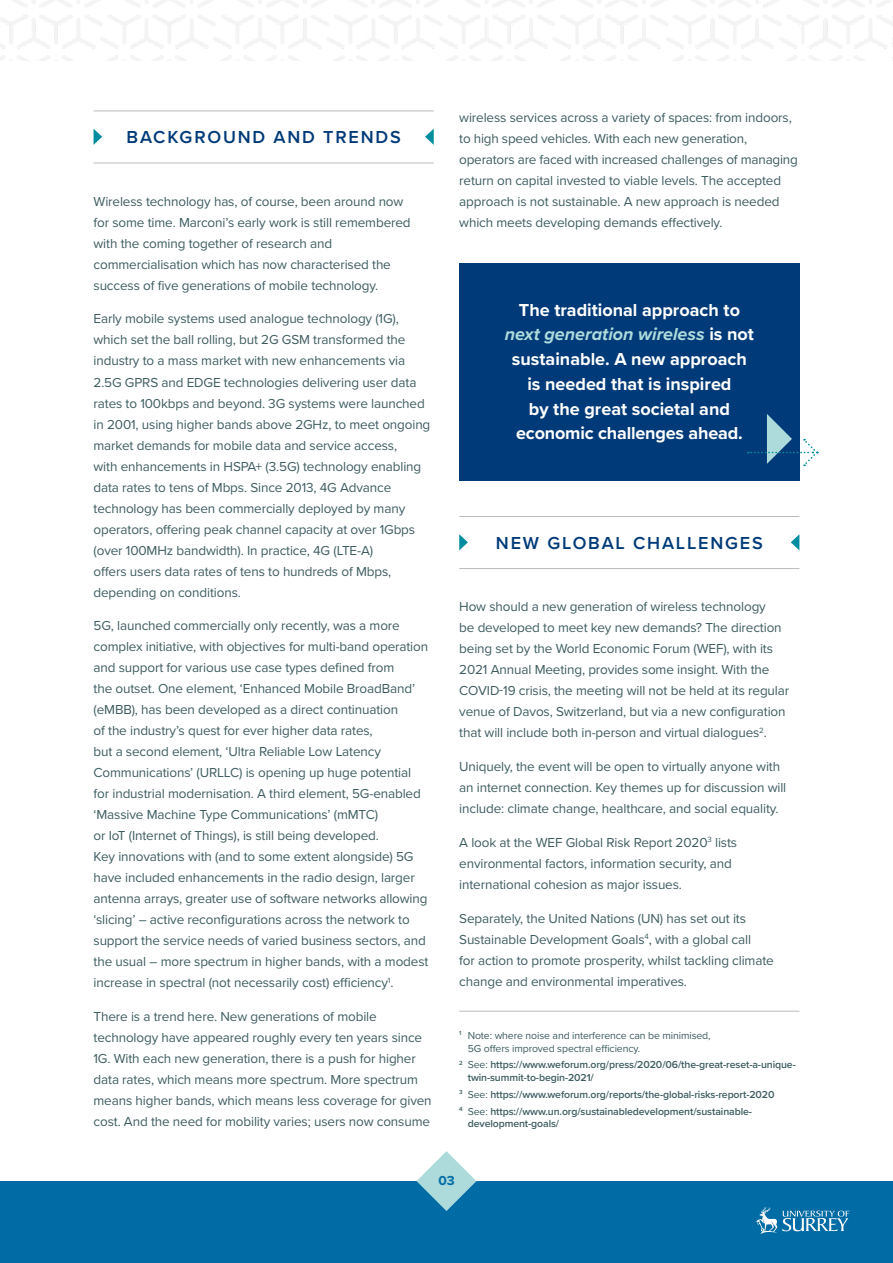
<style>
.page{position:relative;width:893px;height:1263px;background:#fff}
.page>*{position:absolute;margin:0;border:0;box-sizing:border-box;transform-origin:0 0}
.t1{font:700 18px/24.8px "Proxima Nova";color:#fff;text-align:center}
.t2{font:600 18px "Proxima Nova";letter-spacing:.1em;color:#003a78}
.t3{font:13.5px/21px "Proxima Nova";letter-spacing:-.01em;color:#3e5d61}
.t4{font:700 13.5px "Proxima Nova";color:#006ba4}
.t5{font:600 10.5px/12.6px "Proxima Nova";letter-spacing:-.01em;color:#3e5d61}
.t6{font:10.5px/12.6px "Proxima Nova";letter-spacing:-.01em;color:#3e5d61}
.s1{font-style:italic;color:#addadb}
.s2{font-weight:400}
</style>
<div class="page">
<div style="left:0;top:1181px;width:893px;height:82px;background:#006ba4"></div>
<svg style="left:417px;top:1151px;width:59px;height:60px"></svg>
<svg style="left:756px;top:1207px;width:93px;height:27px"></svg>
<hr style="left:94px;top:111px;width:340px;height:1px;background:#bcbcbc">
<hr style="left:459px;top:516px;width:340px;height:1px;background:#bcbcbc">
<hr style="left:94px;top:163px;width:340px;height:1px;background:#bcbcbc">
<hr style="left:459px;top:568px;width:340px;height:1px;background:#bcbcbc">
<hr style="left:459px;top:1011px;width:340px;height:1px;background:#bcbcbc">
<svg style="left:94px;top:129px;width:8px;height:16px"></svg>
<svg style="left:459px;top:534px;width:9px;height:16px"></svg>
<svg style="left:425px;top:129px;width:9px;height:16px"></svg>
<svg style="left:791px;top:534px;width:8px;height:16px"></svg>
<div style="left:459px;top:263px;width:340px;height:217px;background:#003a78"></div>
<svg style="left:748px;top:414px;width:70px;height:52px"></svg>
<h1 class="t2" style="left:127px;top:124px;width:276px">BACKGROUND AND TRENDS</h1>
<p class="t3" style="left:94px;top:190px;width:319px">Wireless technology has, of course, been around now for some time. Marconi’s early work is still remembered with the coming together of research and commercialisation which has now characterised the success of five generations of mobile technology.</p>
<p class="t3" style="left:94px;top:308px;width:338px">Early mobile systems used analogue technology (1G), which set the ball rolling, but 2G GSM transformed the industry to a mass market with new enhancements via 2.5G GPRS and EDGE technologies delivering user data rates to 100kbps and beyond. 3G systems were launched in 2001, using higher bands above 2GHz, to meet ongoing market demands for mobile data and service access,<br>with enhancements in HSPA+ (3.5G) technology enabling data rates to tens of Mbps. Since 2013, 4G Advance technology has been commercially deployed by many operators, offering peak channel capacity at over 1Gbps (over 100MHz bandwidth). In practice, 4G (LTE-A)<br>offers users data rates of tens to hundreds of Mbps, depending on conditions.</p>
<p class="t3" style="left:94px;top:615px;width:336px">5G, launched commercially only recently, was a more complex initiative, with objectives for multi-band operation and support for various use case types defined from<br>the outset. One element, ‘Enhanced Mobile BroadBand’ (eMBB), has been developed as a direct continuation<br>of the industry’s quest for ever higher data rates,<br>but a second element, ‘Ultra Reliable Low Latency Communications’ (URLLC) is opening up huge potential for industrial modernisation. A third element, 5G-enabled ‘Massive Machine Type Communications’ (mMTC)<br>or IoT (Internet of Things), is still being developed.<br>Key innovations with (and to some extent alongside) 5G have included enhancements in the radio design, larger antenna arrays, greater use of software networks allowing ‘slicing’ – active reconfigurations across the network to support the service needs of varied business sectors, and the usual – more spectrum in higher bands, with a modest increase in spectral (not necessarily cost) efficiency<sup>1</sup>.</p>
<p class="t3" style="left:94px;top:1005px;width:340px">There is a trend here. New generations of mobile technology have appeared roughly every ten years since 1G. With each new generation, there is a push for higher data rates, which means more spectrum. More spectrum means higher bands, which means less coverage for given cost. And the need for mobility varies; users now consume</p>
<p class="t3" style="left:459px;top:106px;width:340px">wireless services across a variety of spaces: from indoors, to high speed vehicles. With each new generation, operators are faced with increased challenges of managing return on capital invested to viable levels. The accepted approach is not sustainable. A new approach is needed which meets developing demands effectively.</p>
<h1 class="t1" style="left:505px;top:297px;width:251px">The traditional approach to <span class="s1">next generation wireless</span> is not sustainable. A new approach is needed that is inspired<br>by the great societal and economic challenges ahead.</h1>
<h1 class="t2" style="left:496px;top:529px;width:268px">NEW GLOBAL CHALLENGES</h1>
<p class="t3" style="left:459px;top:596px;width:331px">How should a new generation of wireless technology<br>be developed to meet key new demands? The direction being set by the World Economic Forum (WEF), with its 2021 Annual Meeting, provides some insight. With the COVID-19 crisis, the meeting will not be held at its regular venue of Davos, Switzerland, but via a new configuration that will include both in-person and virtual dialogues<sup>2</sup>.</p>
<p class="t3" style="left:459px;top:755px;width:329px">Uniquely, the event will be open to virtually anyone with an internet connection. Key themes up for discussion will include: climate change, healthcare, and social equality.</p>
<p class="t3" style="left:459px;top:831px;width:279px">A look at the WEF Global Risk Report 2020<sup>3</sup> lists environmental factors, information security, and international cohesion as major issues.</p>
<p class="t3" style="left:459px;top:907px;width:316px">Separately, the United Nations (UN) has set out its Sustainable Development Goals<sup>4</sup>, with a global call<br>for action to promote prosperity, whilst tackling climate change and environmental imperatives.</p>
<p class="t6" style="left:468px;top:1029px;width:244px;text-indent:-9px"><sup>1</sup> Note: where noise and interference can be minimised,<br>5G offers improved spectral efficiency.</p>
<p class="t5" style="left:468px;top:1058px;width:330px;text-indent:-9px"><sup>2</sup> <span class="s2">See:</span> https://www.weforum.org/press/2020/06/the-great-reset-a-unique&shy;twin-summit-to-begin-2021/</p>
<p class="t5" style="left:459px;top:1085px;width:317px;line-height:16.8px"><sup>3</sup> <span class="s2">See:</span> https://www.weforum.org/reports/the-global-risks-report-2020<br><sup>4</sup> <span class="s2">See:</span> https://www.un.org/sustainabledevelopment/sustainable-</p>
<p class="t5" style="left:468px;top:1117px;width:93px">development-goals/</p>
<p class="t4" style="left:438px;top:1171px;width:18px">03</p>
</div>
